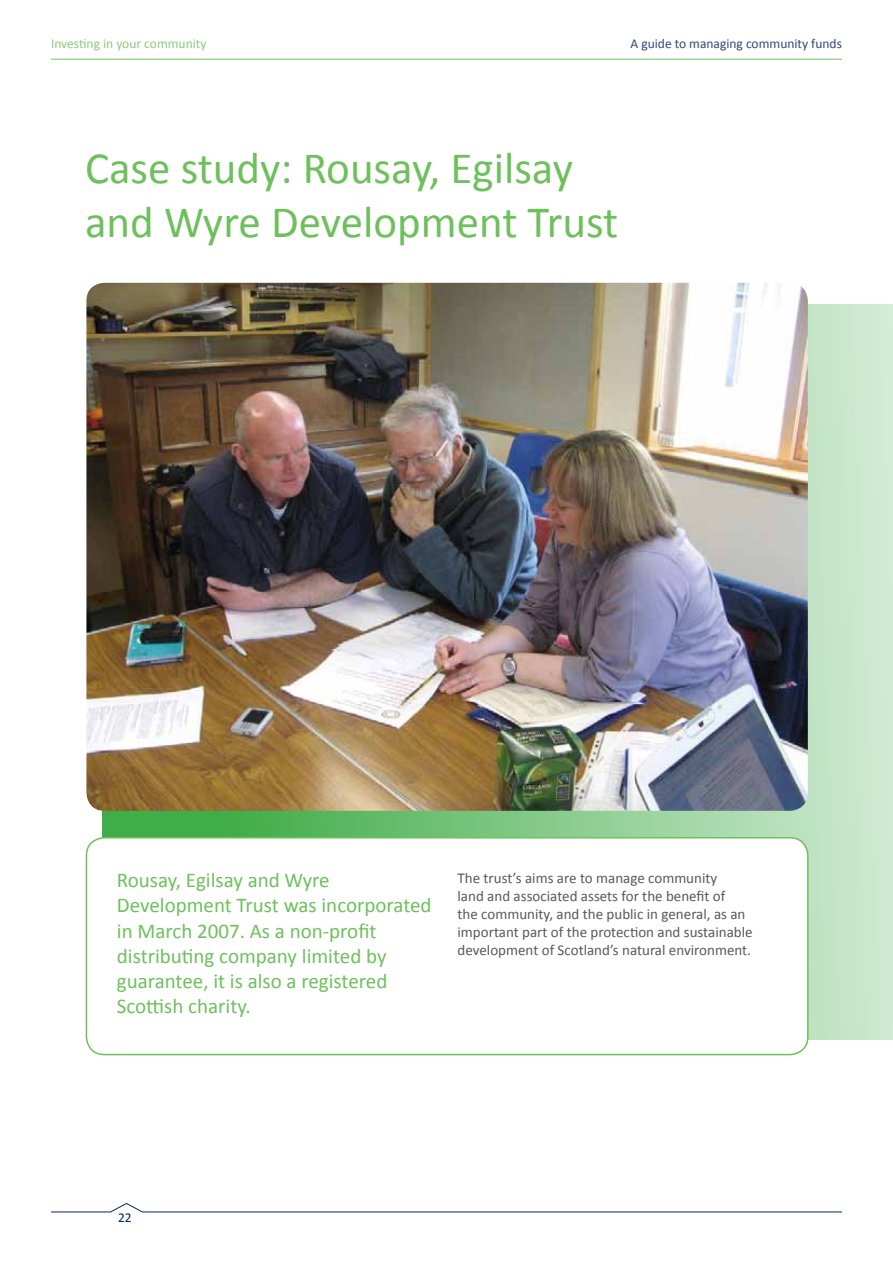
<style>
.page{position:relative;width:893px;height:1263px;background:#fff}
.page>*{position:absolute;margin:0;border:0;box-sizing:border-box;transform-origin:0 0}
.t1{font:45px/54px "Calibri";color:#6ec05d}
.t2{font:21px/25.2px "Calibri";color:#6ec05d}
.t3{font:15px/18px "Calibri";color:#58595b}
.t4{font:13.5px "Calibri";color:#33457f}
.t5{font:13.5px "Calibri";color:#8cca7d}
.t6{font:13.5px "Calibri";color:#03296a}
</style>
<div class="page">
<hr style="left:51px;top:59px;width:791px;height:1px;background:#6ec05d">
<svg style="left:51px;top:1203px;width:791px;height:10px"></svg>
<div style="left:102px;top:304px;width:791px;height:735px;background:linear-gradient(to right,#2da436,#cde9cf)"></div>
<img style="left:86px;top:283px;width:722px;height:528px">
<div style="left:86px;top:838px;width:722px;height:216px;background:#fff;border-radius:18px"></div>
<div style="left:86px;top:837px;width:723px;height:218px;border:2px solid #6ec05d;border-radius:18px"></div>
<p class="t5" style="left:51px;top:35px;width:157px">Investing in your community</p>
<p class="t4" style="left:630px;top:35px;width:213px">A guide to managing community funds</p>
<h1 class="t1" style="left:85px;top:141px;width:535px">Case study: Rousay, Egilsay and Wyre Development Trust</h1>
<h2 class="t2" style="left:117px;top:868px;width:316px">Rousay, Egilsay and Wyre<br>Development Trust was incorporated in March 2007. As a non-profit distributing company limited by guarantee, it is also a registered<br>Scottish charity.</h2>
<p class="t3" style="left:458px;top:869px;width:297px">The trust’s aims are to manage community<br>land and associated assets for the benefit of<br>the community, and the public in general, as an important part of the protection and sustainable development of Scotland’s natural environment.</p>
<p class="t6" style="left:118px;top:1209px;width:15px">22</p>
</div>
